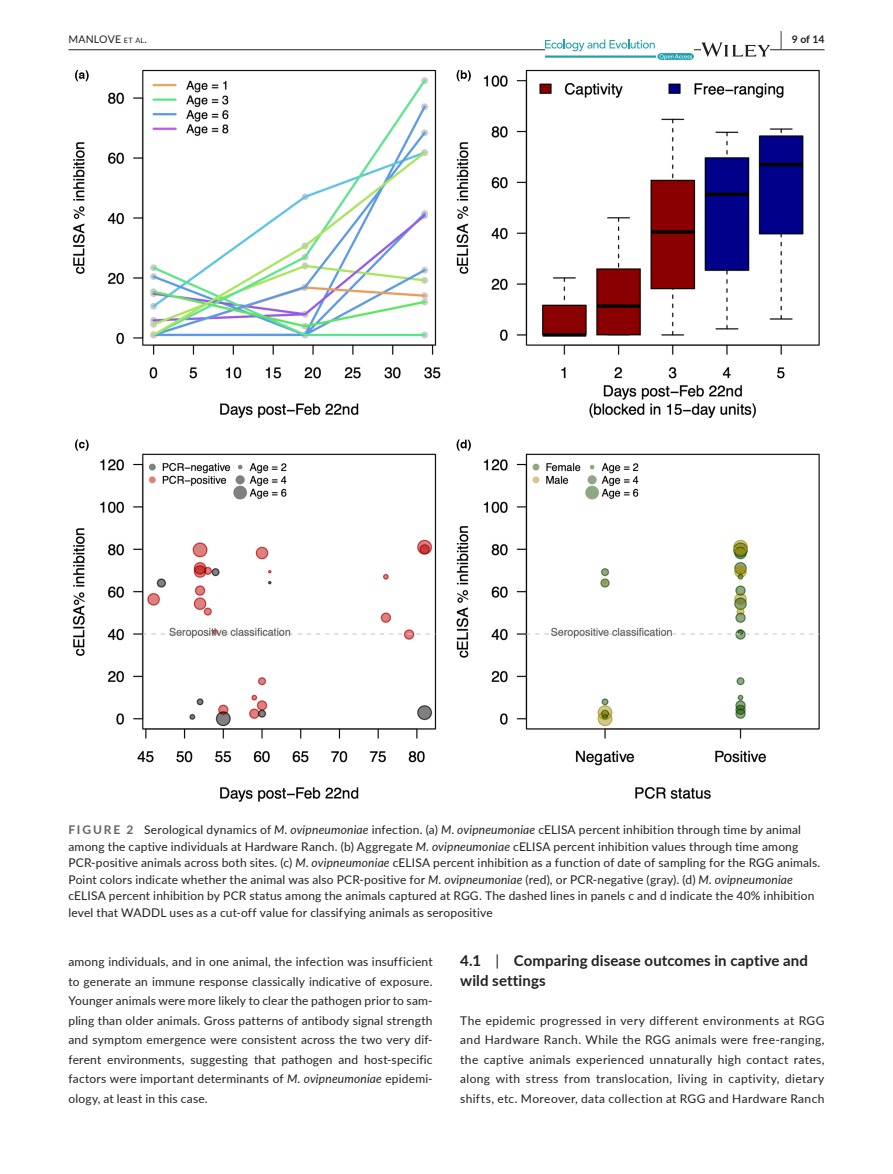
<style>
.page{position:relative;width:893px;height:1174px;background:#fff}
.page>*{position:absolute;margin:0;border:0;box-sizing:border-box;transform-origin:0 0}
.t1{font:700 15px/19.5px "Lato";letter-spacing:.005em;color:#231f20}
.t2{font:12px/19.5px "Lato";letter-spacing:.015em;color:#231f20;text-align:justify}
.t3{font:10.5px "Lato";letter-spacing:.02em;color:#231f20}
.t4{font:700 10.5px "Lato";color:#231f20}
.s1{font-size:7.35px}
.s2{font-size:19.5px}
.s3{font-weight:700;color:#636366}
.s4{font-style:italic}
.s5{font-weight:400}
</style>
<div class="page">
<hr style="left:68px;top:49px;width:756px;height:1px;background:#231f20">
<svg style="left:545px;top:39px;width:149px;height:21px"></svg>
<svg style="left:701px;top:42px;width:69px;height:15px"></svg>
<img style="left:72px;top:69px;width:748px;height:733px">
<p class="t3" style="left:68px;top:31px;width:80px">MANLOVE <span class="s1">et al</span>.</p>
<p class="t4" style="left:780px;top:31px;width:46px"><span class="s2">|</span> 9 of 14</p>
<p class="t2" style="left:68px;top:821px;width:753px;line-height:16.5px;text-align:left"><span class="s3">FIGURE 2</span> Serological dynamics of <span class="s4">M. ovipneumoniae</span> infection. (a) <span class="s4">M. ovipneumoniae</span> cELISA percent inhibition through time by animal among the captive individuals at Hardware Ranch. (b) Aggregate <span class="s4">M. ovipneumoniae</span> cELISA percent inhibition values through time among PCR-positive animals across both sites. (c) <span class="s4">M. ovipneumoniae</span> cELISA percent inhibition as a function of date of sampling for the RGG animals.<br>Point colors indicate whether the animal was also PCR-positive for <span class="s4">M. ovipneumoniae</span> (red), or PCR-negative (gray). (d) <span class="s4">M. ovipneumoniae </span>cELISA percent inhibition by PCR status among the animals captured at RGG. The dashed lines in panels c and d indicate the 40% inhibition level that WADDL uses as a cut-off value for classifying animals as seropositive</p>
<p class="t2" style="left:68px;top:951px;width:366px">among individuals, and in one animal, the infection was insufficient to generate an immune response classically indicative of exposure.<br>Younger animals were more likely to clear the pathogen prior to sam&shy;pling than older animals. Gross patterns of antibody signal strength and symptom emergence were consistent across the two very dif&shy;ferent environments, suggesting that pathogen and host-specific factors were important determinants of <span class="s4">M. ovipneumoniae</span> epidemi&shy;ology, at least in this case.</p>
<p class="t1" style="left:460px;top:950px;width:349px">4.1 <span class="s5">|</span> Comparing disease outcomes in captive and wild settings</p>
<p class="t2" style="left:460px;top:1010px;width:366px">The epidemic progressed in very different environments at RGG and Hardware Ranch. While the RGG animals were free-ranging, the captive animals experienced unnaturally high contact rates, along with stress from translocation, living in captivity, dietary shifts, etc. Moreover, data collection at RGG and Hardware Ranch</p>
</div>
